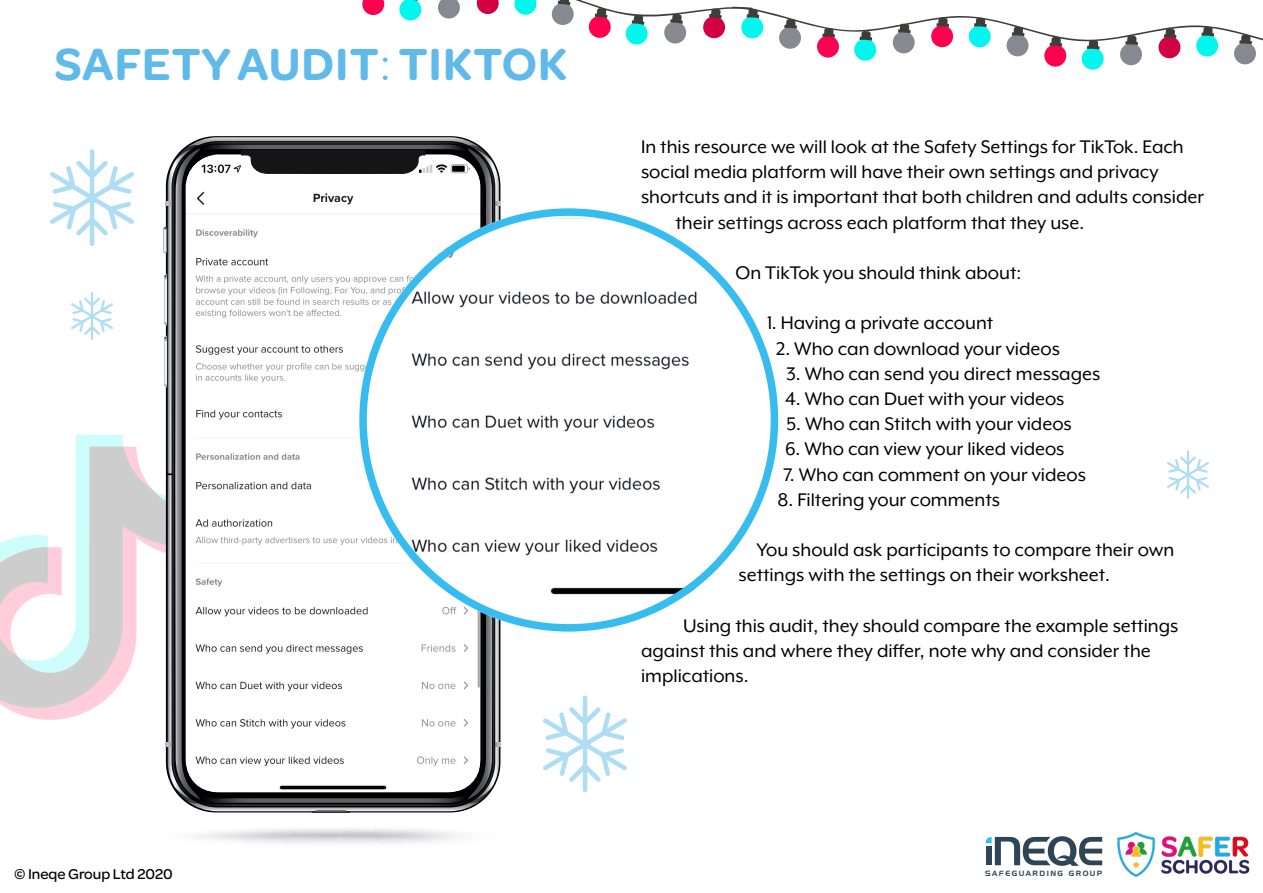
<style>
.page{position:relative;width:1263px;height:893px;background:#fff}
.page>*{position:absolute;margin:0;border:0;box-sizing:border-box;transform-origin:0 0}
.t1{font:600 48px "Omnes";letter-spacing:.02em;color:#5fbae9}
.t2{font:21px/25.2px "Mr Eaves XL Mod OT";color:#000}
.t3{font:500 15.15px "Omnes";color:#000}
.t4{font:7.35px "Handel Gothic";letter-spacing:.2em;color:#334458}
.s1{font-family:"Avenir";font-weight:300}
</style>
<div class="page">
<img style="left:0;top:435px;width:164px;height:285px">
<img style="left:193px;top:137px;width:281px;height:5px">
<img style="left:191px;top:806px;width:284px;height:5px">
<img style="left:200px;top:145px;width:268px;height:8px">
<img style="left:200px;top:794px;width:268px;height:9px">
<svg style="left:468px;top:145px;width:33px;height:658px;background:#67676a"></svg>
<svg style="left:164px;top:145px;width:36px;height:658px;background:#6b6b6e"></svg>
<svg style="left:311px;top:810px;width:40px;height:2px"></svg>
<img style="left:186px;top:154px;width:294px;height:638px">
<svg style="left:241px;top:150px;width:184px;height:24px;background:#292929"></svg>
<img style="left:359px;top:208px;width:419px;height:424px">
<svg style="left:986px;top:836px;width:116px;height:30px"></svg>
<img style="left:1117px;top:832px;width:133px;height:45px">
<svg style="left:1044px;top:44px;width:22px;height:23px"></svg>
<svg style="left:1081px;top:47px;width:23px;height:23px"></svg>
<svg style="left:362px;top:0;width:901px;height:65px"></svg>
<svg style="left:50px;top:149px;width:84px;height:97px"></svg>
<svg style="left:71px;top:292px;width:42px;height:48px"></svg>
<svg style="left:543px;top:696px;width:84px;height:96px"></svg>
<svg style="left:1167px;top:451px;width:42px;height:48px"></svg>
<h1 class="t1" style="left:54px;top:31px;width:514px">SAFETY AUDIT<span class="s1">:</span> TIKTOK</h1>
<p class="t2" style="left:641px;top:134px;width:544px">In this resource we will look at the Safety Settings for TikTok. Each</p>
<p class="t2" style="left:641px;top:159px;width:519px">social media platform will have their own settings and privacy</p>
<p class="t2" style="left:641px;top:184px;width:564px">shortcuts and it is important that both children and adults consider</p>
<p class="t2" style="left:675px;top:210px;width:410px">their settings across each platform that they use.</p>
<p class="t2" style="left:735px;top:260px;width:287px">On TikTok you should think about:</p>
<p class="t2" style="left:767px;top:310px;width:228px">1. Having a private account</p>
<p class="t2" style="left:776px;top:336px;width:285px">2. Who can download your videos</p>
<p class="t2" style="left:786px;top:361px;width:316px">3. Who can send you direct messages</p>
<p class="t2" style="left:785px;top:386px;width:281px">4. Who can Duet with your videos</p>
<p class="t2" style="left:786px;top:411px;width:287px">5. Who can Stitch with your videos</p>
<p class="t2" style="left:785px;top:436px;width:281px">6. Who can view your liked videos</p>
<p class="t2" style="left:784px;top:462px;width:304px">7. Who can comment on your videos</p>
<p class="t2" style="left:778px;top:487px;width:224px">8. Filtering your comments</p>
<p class="t2" style="left:739px;top:537px;width:437px;text-indent:18px">You should ask participants to compare their own settings with the settings on their worksheet.</p>
<p class="t2" style="left:641px;top:613px;width:539px;text-indent:42px">Using this audit, they should compare the example settings against this and where they differ, note why and consider the implications.</p>
<p class="t3" style="left:14px;top:863px;width:160px">© Ineqe Group Ltd 2020</p>
<p class="t4" style="left:985px;top:869px;width:119px">SAFEGUARDING GROUP</p>
</div>
